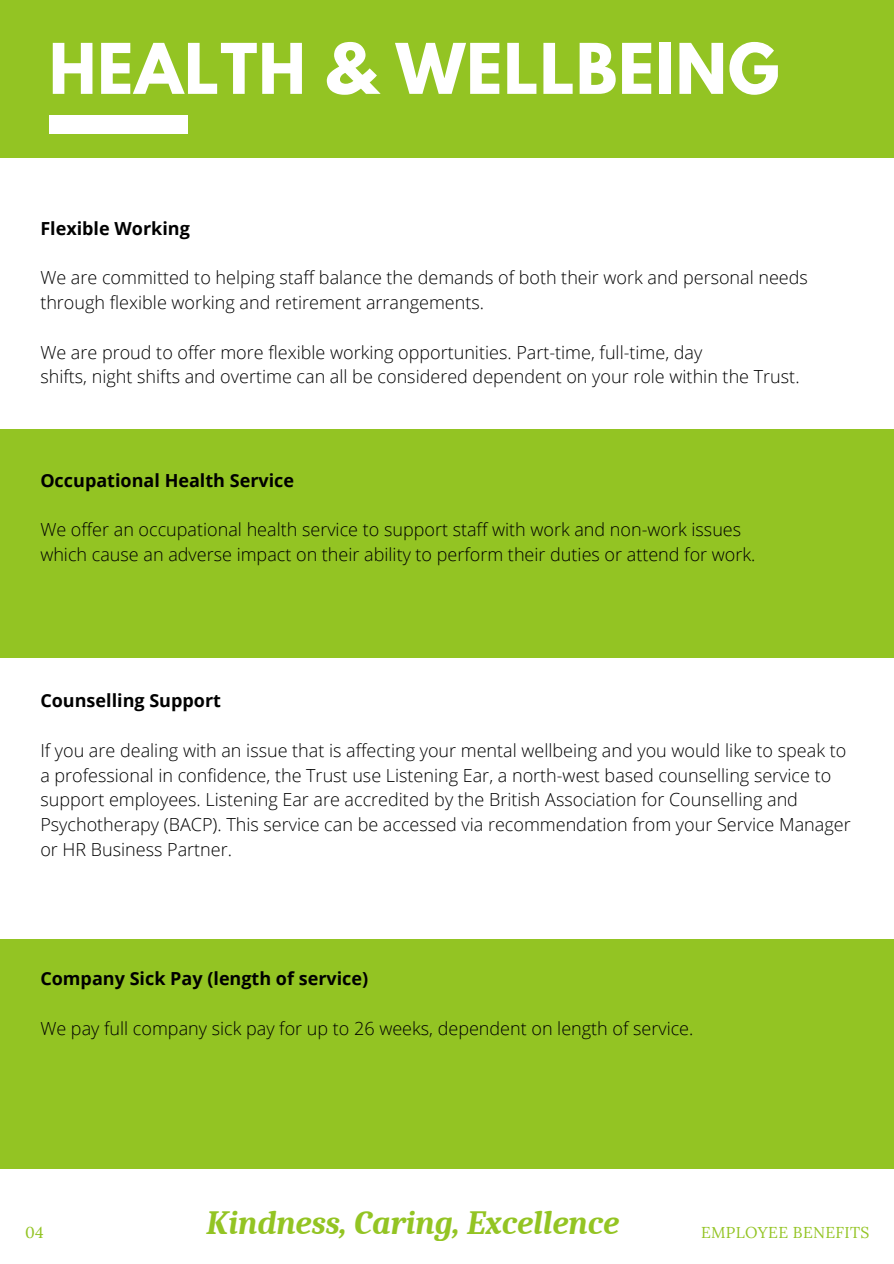
<style>
.page{position:relative;width:894px;height:1264px;background:#fff}
.page>*{position:absolute;margin:0;border:0;box-sizing:border-box;transform-origin:0 0}
.t1{font:700 61.8px "League Spartan";letter-spacing:.02em;color:#fff}
.t2{font:italic 700 33px "Caladea";color:#93c423}
.t3{font:300 18px/24.8px "Open Sans";color:#000}
.t4{font:700 18px "Open Sans";color:#000}
.t5{font:15.75px "Lora";letter-spacing:.02em;color:#93c423}
</style>
<div class="page">
<div style="left:0;top:0;width:893px;height:157px;background:#93c423"></div>
<div style="left:49px;top:116px;width:138px;height:18px;background:#fff"></div>
<div style="left:0;top:429px;width:893px;height:228px;background:#93c423"></div>
<div style="left:0;top:938px;width:893px;height:230px;background:#93c423"></div>
<h1 class="t1" style="left:49px;top:38px;width:731px">HEALTH &amp; WELLBEING</h1>
<p class="t4" style="left:40px;top:215px;width:151px">Flexible Working</p>
<p class="t3" style="left:40px;top:265px;width:768px">We are committed to helping staff balance the demands of both their work and personal needs through flexible working and retirement arrangements.</p>
<p class="t3" style="left:40px;top:339px;width:760px">We are proud to offer more flexible working opportunities. Part-time, full-time, day<br>shifts, night shifts and overtime can all be considered dependent on your role within the Trust.</p>
<p class="t4" style="left:40px;top:467px;width:255px">Occupational Health Service</p>
<p class="t3" style="left:40px;top:516px;width:716px">We offer an occupational health service to support staff with work and non-work issues which cause an adverse impact on their ability to perform their duties or attend for work.</p>
<p class="t4" style="left:40px;top:688px;width:182px">Counselling Support</p>
<p class="t3" style="left:40px;top:737px;width:811px">If you are dealing with an issue that is affecting your mental wellbeing and you would like to speak to a professional in confidence, the Trust use Listening Ear, a north-west based counselling service to support employees. Listening Ear are accredited by the British Association for Counselling and Psychotherapy (BACP). This service can be accessed via recommendation from your Service Manager or HR Business Partner.</p>
<p class="t4" style="left:40px;top:966px;width:329px">Company Sick Pay (length of service)</p>
<p class="t3" style="left:40px;top:1015px;width:654px">We pay full company sick pay for up to 26 weeks, dependent on length of service.</p>
<h2 class="t2" style="left:206px;top:1203px;width:414px">Kindness, Caring, Excellence</h2>
<p class="t5" style="left:25px;top:1222px;width:20px">04</p>
<p class="t5" style="left:700px;top:1222px;width:170px">EMPLOYEE BENEFITS</p>
</div>
